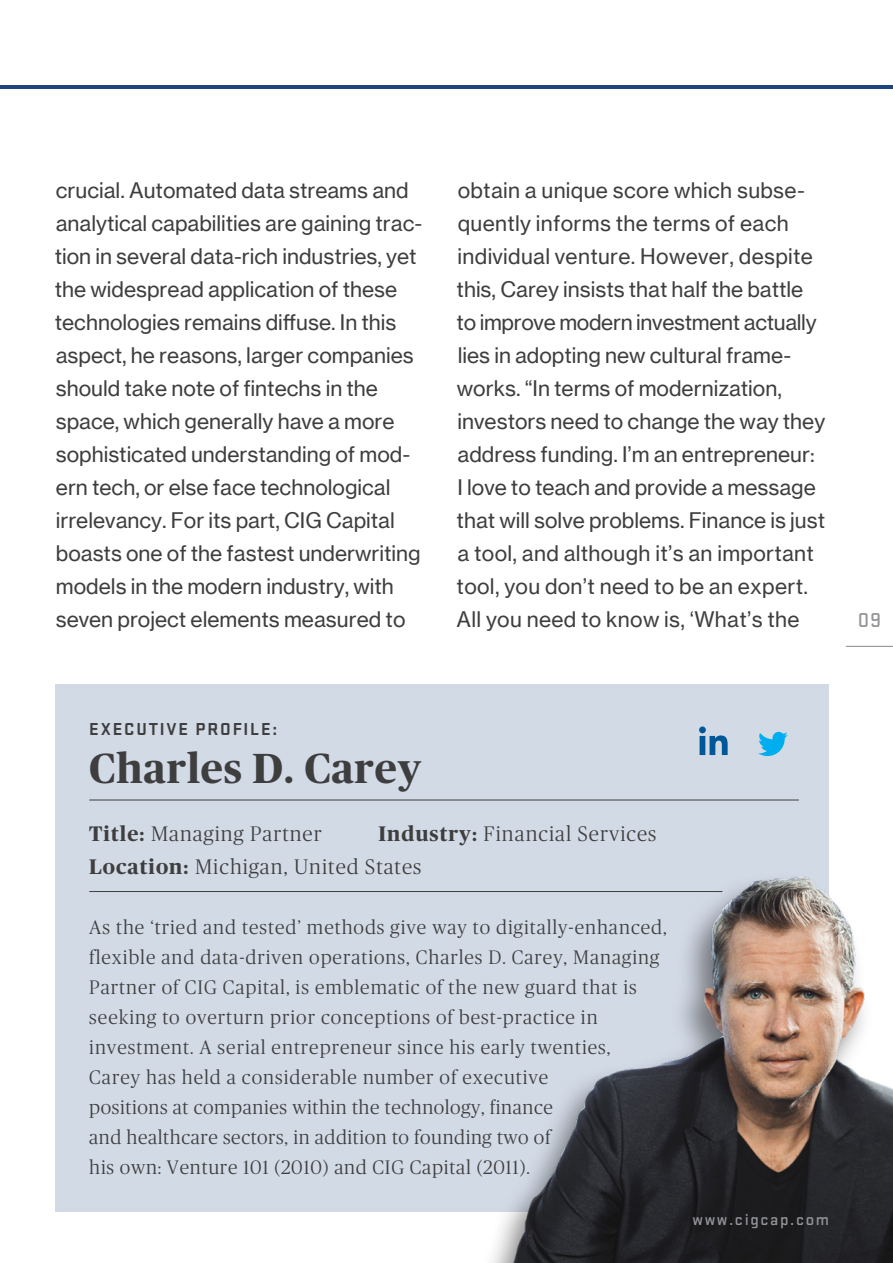
<style>
.page{position:relative;width:893px;height:1263px;background:#fff}
.page>*{position:absolute;margin:0;border:0;box-sizing:border-box;transform-origin:0 0}
.Fact_Box_Text{font:700 42px "Publico Headline";letter-spacing:.02em;color:#3e3e3f}
.Neue_Haas___Body_Tex{font:21px/33px "N Haas Grotesk TX Pro 55 Rg";color:#3e3e3f}
.Fact_Box_Text-2{font:300 21px/33px "Publico Headline";letter-spacing:.05em;color:#3e3e3f}
.t1{font:500 21px "Stratum 1";color:#939598}
.Fact_Box_Text-3{font:300 19.5px/30px "Publico Headline";letter-spacing:.05em;color:#3e3e3f}
.Fact_Box_Text-4{font:700 18px "Stratum 1";letter-spacing:.1em;color:#3e3e3f}
.t2{font:500 16.5px "Stratum 1";letter-spacing:.1em;color:#939598}
.s1{font-weight:700}
</style>
<div class="page">
<div style="left:55px;top:685px;width:774px;height:527px;background:#d2dae6"></div>
<hr style="left:89px;top:800px;width:710px;height:1px;background:#3e3e3f">
<hr style="left:89px;top:891px;width:633px;height:1px;background:#3e3e3f">
<svg style="left:699px;top:726px;width:29px;height:29px"></svg>
<svg style="left:758px;top:732px;width:30px;height:24px"></svg>
<img style="left:468px;top:799px;width:425px;height:464px">
<hr style="left:846px;top:646px;width:47px;height:1px;background:#939598">
<hr style="left:0;top:85px;width:893px;height:3px;background:#1d4580">
<p class="Neue_Haas___Body_Tex" style="left:55px;top:174px;width:369px">crucial. Automated data streams and analytical capabilities are gaining trac&shy;tion in several data-rich industries, yet the widespread application of these technologies remains diffuse. In this aspect, he reasons, larger companies should take note of fintechs in the space, which generally have a more sophisticated understanding of mod&shy;ern tech, or else face technological irrelevancy. For its part, CIG Capital boasts one of the fastest underwriting models in the modern industry, with seven project elements measured to</p>
<p class="Neue_Haas___Body_Tex" style="left:456px;top:174px;width:370px">obtain a unique score which subse&shy;quently informs the terms of each individual venture. However, despite this, Carey insists that half the battle to improve modern investment actually lies in adopting new cultural frame&shy;works. “In terms of modernization, investors need to change the way they address funding. I’m an entrepreneur:<br>I love to teach and provide a message that will solve problems. Finance is just a tool, and although it’s an important tool, you don’t need to be an expert.<br>All you need to know is, ‘What’s the</p>
<p class="t1" style="left:858px;top:606px;width:25px">09</p>
<p class="Fact_Box_Text-4" style="left:89px;top:716px;width:190px">EXECUTIVE PROFILE:</p>
<p class="Fact_Box_Text" style="left:89px;top:738px;width:333px">Charles D. Carey</p>
<p class="Fact_Box_Text-2" style="left:89px;top:816px;width:234px"><span class="s1">Title:</span> Managing Partner</p>
<p class="Fact_Box_Text-2" style="left:89px;top:816px;width:569px;text-indent:289px"><span class="s1">Industry:</span> Financial Services<br><span class="s1">Location:</span> Michigan, United States</p>
<p class="Fact_Box_Text-3" style="left:89px;top:911px;width:579px">As the ‘tried and tested’ methods give way to digitally-enhanced, flexible and data-driven operations, Charles D. Carey, Managing Partner of CIG Capital, is emblematic of the new guard that is seeking to overturn prior conceptions of best-practice in investment. A serial entrepreneur since his early twenties,<br>Carey has held a considerable number of executive<br>positions at companies within the technology, finance<br>and healthcare sectors, in addition to founding two of<br>his own: Venture 101 (2010) and CIG Capital (2011).</p>
<p class="t2" style="left:692px;top:1208px;width:138px">www.cigcap.com</p>
</div>
